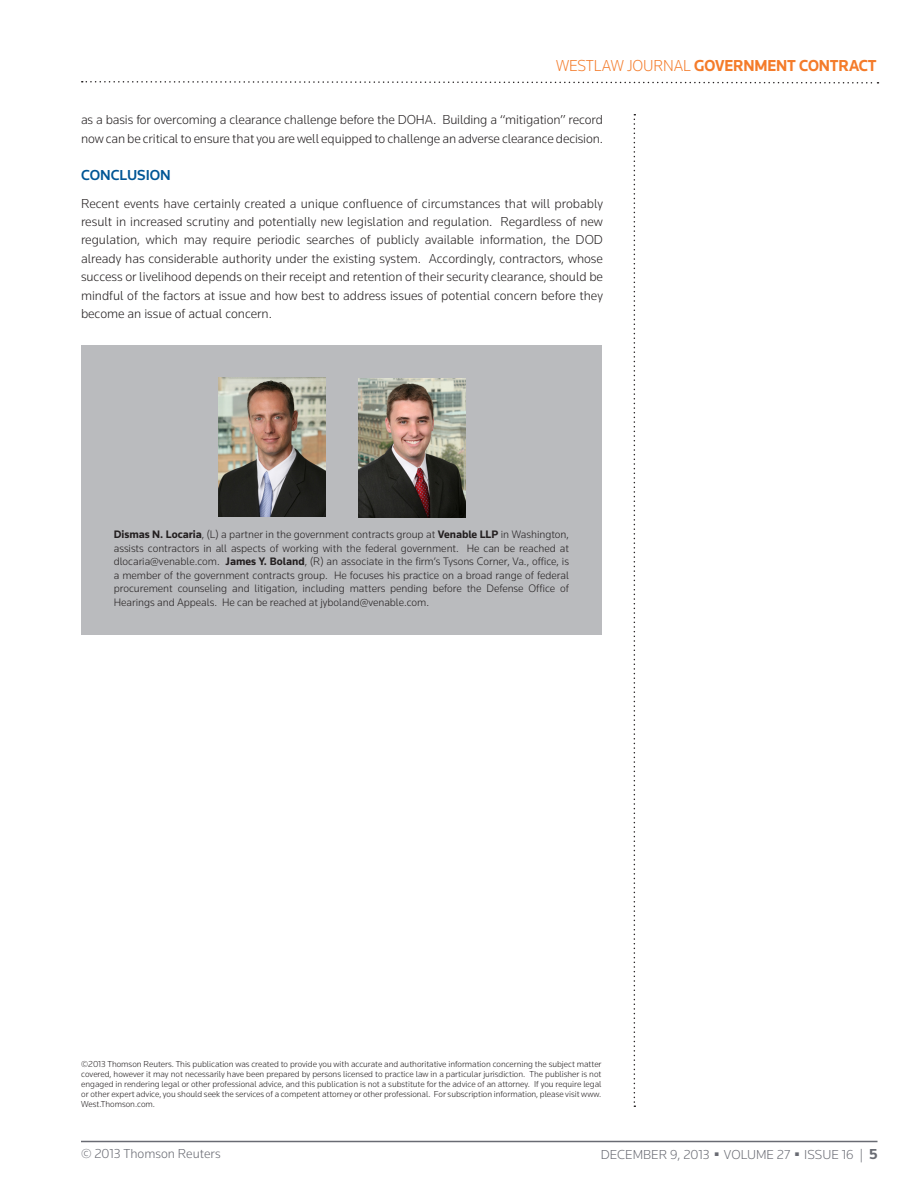
<style>
.page{position:relative;width:918px;height:1188px;background:#fff}
.page>*{position:absolute;margin:0;border:0;box-sizing:border-box;transform-origin:0 0}
.t1{font:700 16.5px "Knowledge";letter-spacing:-.01em;color:#f47b2a;scale:.95 1}
.t2{font:500 15px "Knowledge";color:#005595}
.t3{font:300 13.5px/18.3px "Knowledge";letter-spacing:-.01em;color:#231f20}
.t4{font:300 13.5px "Knowledge";color:#696b73}
.AB{font:300 11.25px/13.5px "Knowledge";color:#231f20;text-align:justify}
.t5{font:300 9px/9.9px "Knowledge";color:#231f20;text-align:justify}
.s1{font-weight:300}
.s2{font-weight:700}
.s3{font-weight:700;font-size:15px}
</style>
<div class="page">
<hr style="left:81px;top:1141px;width:797px;height:1px;background:#696b73">
<svg style="left:82px;top:81px;width:797px;height:3px"></svg>
<svg style="left:634px;top:114px;width:1px;height:993px"></svg>
<div style="left:82px;top:345px;width:520px;height:290px;background:#babbbe"></div>
<img style="left:218px;top:378px;width:108px;height:138px">
<img style="left:358px;top:378px;width:107px;height:139px">
<p class="t1" style="left:556px;top:55px;width:339px"><span class="s1">WESTLAW JOURNAL</span> GOVERNMENT CONTRACT</p>
<p class="t3" style="left:81px;top:111px;width:524px">as a basis for overcoming a clearance challenge before the DOHA. Building a “mitigation” record now can be critical to ensure that you are well equipped to challenge an adverse clearance decision.</p>
<h2 class="t2" style="left:81px;top:166px;width:91px">CONCLUSION</h2>
<p class="t3" style="left:81px;top:194px;width:524px;text-align:justify">Recent events have certainly created a unique confluence of circumstances that will probably result in increased scrutiny and potentially new legislation and regulation. Regardless of new regulation, which may require periodic searches of publicly available information, the DOD already has considerable authority under the existing system. Accordingly, contractors, whose success or livelihood depends on their receipt and retention of their security clearance, should be mindful of the factors at issue and how best to address issues of potential concern before they become an issue of actual concern.</p>
<p class="AB" style="left:114px;top:528px;width:457px"><span class="s2">Dismas N. Locaria</span>, (L) a partner in the government contracts group at <span class="s2">Venable LLP</span> in Washington, assists contractors in all aspects of working with the federal government. He can be reached at dlocaria@venable.com. <span class="s2">James Y. Boland</span>, (R) an associate in the firm’s Tysons Corner, Va., office, is a member of the government contracts group. He focuses his practice on a broad range of federal procurement counseling and litigation, including matters pending before the Defense Office of Hearings and Appeals. He can be reached at jyboland@venable.com.</p>
<p class="t5" style="left:81px;top:1059px;width:522px">©2013 Thomson Reuters. This publication was created to provide you with accurate and authoritative information concerning the subject matter covered, however it may not necessarily have been prepared by persons licensed to practice law in a particular jurisdiction. The publisher is not engaged in rendering legal or other professional advice, and this publication is not a substitute for the advice of an attorney. If you require legal or other expert advice, you should seek the services of a competent attorney or other professional. For subscription information, please visit www.<br>West.Thomson.com.</p>
<p class="t4" style="left:81px;top:1145px;width:141px">© 2013 Thomson Reuters</p>
<p class="t4" style="left:601px;top:1146px;width:278px">DECEMBER 9, 2013 ■ VOLUME 27 ■ ISSUE 16 | <span class="s3">5</span></p>
</div>
